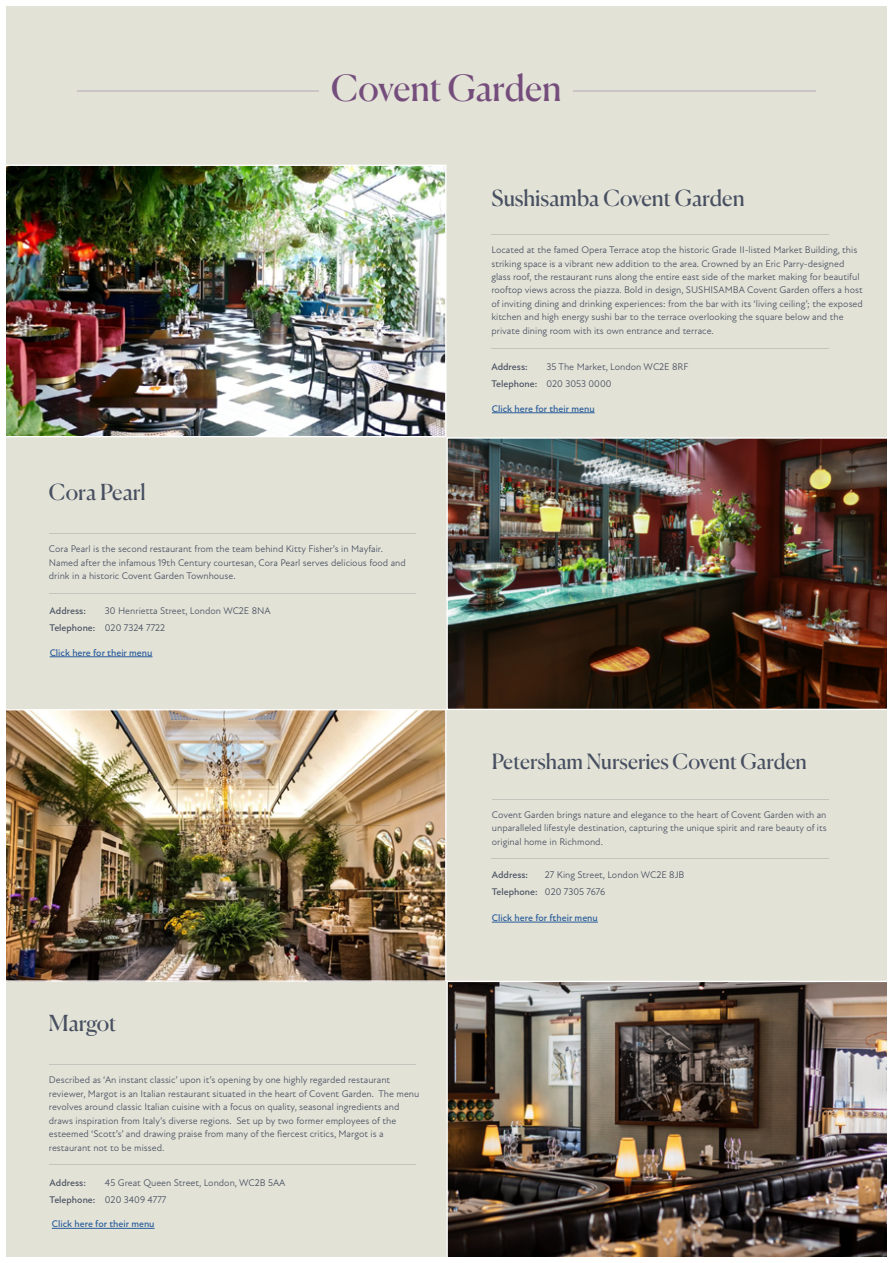
<style>
.page{position:relative;width:893px;height:1263px;background:#e2e2d6}
.page>*{position:absolute;margin:0;border:0;box-sizing:border-box;transform-origin:0 0}
.t1{font:36px "Canela";letter-spacing:-.005em;color:#754d7d}
.t2{font:22.05px "Canela";letter-spacing:-.005em;color:#474f61}
.t3{font:21px "Canela";color:#474f61}
.t4{font:9.75px/13.5px "New Atten";color:#474f61}
.t5{font:500 9.75px "New Atten";color:#275b9b}
.t6{font:500 9.75px/17.1px "New Atten";color:#474f61}
</style>
<div class="page">
<div style="left:0;top:0;width:893px;height:6px;background:#fff"></div>
<hr style="left:492px;top:412px;width:103px;height:1px;background:#275b9b">
<hr style="left:50px;top:656px;width:102px;height:1px;background:#275b9b">
<hr style="left:52px;top:1228px;width:103px;height:1px;background:#275b9b">
<hr style="left:492px;top:922px;width:106px;height:1px;background:#275b9b">
<hr style="left:491px;top:234px;width:338px;height:1px;background:#474f61">
<hr style="left:49px;top:533px;width:367px;height:1px;background:#474f61">
<hr style="left:49px;top:1064px;width:367px;height:1px;background:#474f61">
<hr style="left:49px;top:593px;width:367px;height:1px;background:#474f61">
<hr style="left:49px;top:1164px;width:367px;height:1px;background:#474f61">
<hr style="left:492px;top:799px;width:337px;height:1px;background:#474f61">
<hr style="left:491px;top:348px;width:338px;height:1px;background:#474f61">
<hr style="left:491px;top:857px;width:338px;height:1px;background:#474f61">
<img style="left:6px;top:167px;width:438px;height:268px">
<img style="left:6px;top:711px;width:438px;height:269px">
<hr style="left:50px;top:825px;width:340px;height:1px;background:#474f61">
<img style="left:448px;top:439px;width:439px;height:269px">
<img style="left:448px;top:983px;width:439px;height:274px">
<div style="left:0;top:0;width:6px;height:1262px;background:#fff"></div>
<div style="left:0;top:1257px;width:893px;height:6px;background:#fff"></div>
<div style="left:887px;top:0;width:6px;height:1262px;background:#fff"></div>
<hr style="left:78px;top:90px;width:241px;height:2px;background:#754d7d">
<hr style="left:573px;top:90px;width:242px;height:2px;background:#754d7d">
<h1 class="t1" style="left:331px;top:60px;width:232px">Covent Garden</h1>
<h2 class="t2" style="left:491px;top:181px;width:255px">Sushisamba Covent Garden</h2>
<p class="t4" style="left:491px;top:243px;width:373px">Located at the famed Opera Terrace atop the historic Grade II-listed Market Building, this striking space is a vibrant new addition to the area. Crowned by an Eric Parry-designed glass roof, the restaurant runs along the entire east side of the market making for beautiful rooftop views across the piazza. Bold in design, SUSHISAMBA Covent Garden offers a host of inviting dining and drinking experiences: from the bar with its ‘living ceiling’; the exposed kitchen and high energy sushi bar to the terrace overlooking the square below and the private dining room with its own entrance and terrace.</p>
<p class="t6" style="left:491px;top:358px;width:47px">Address:<br>Telephone:</p>
<p class="t4" style="left:546px;top:358px;width:143px;line-height:17.1px">35 The Market, London WC2E 8RF<br>020 3053 0000</p>
<h2 class="t2" style="left:49px;top:475px;width:99px">Cora Pearl</h2>
<p class="t4" style="left:49px;top:542px;width:359px">Cora Pearl is the second restaurant from the team behind Kitty Fisher’s in Mayfair.<br>Named after the infamous 19th Century courtesan, Cora Pearl serves delicious food and drink in a historic Covent Garden Townhouse.</p>
<p class="t6" style="left:50px;top:603px;width:47px">Address:<br>Telephone:</p>
<p class="t4" style="left:105px;top:602px;width:167px;line-height:17.1px">30 Henrietta Street, London WC2E 8NA<br>020 7324 7722</p>
<p class="t5" style="left:50px;top:647px;width:104px">Click here for their menu</p>
<h2 class="t2" style="left:49px;top:1006px;width:69px">Margot</h2>
<p class="t4" style="left:49px;top:1073px;width:372px">Described as ‘An instant classic’ upon it’s opening by one highly regarded restaurant reviewer, Margot is an Italian restaurant situated in the heart of Covent Garden. The menu revolves around classic Italian cuisine with a focus on quality, seasonal ingredients and draws inspiration from Italy’s diverse regions. Set up by two former employees of the esteemed ‘Scott’s’ and drawing praise from many of the fiercest critics, Margot is a restaurant not to be missed.</p>
<p class="t6" style="left:50px;top:1174px;width:47px">Address:<br>Telephone:</p>
<p class="t4" style="left:105px;top:1174px;width:182px;line-height:17.1px">45 Great Queen Street, London, WC2B 5AA<br>020 3409 4777</p>
<p class="t5" style="left:52px;top:1218px;width:104px">Click here for their menu</p>
<p class="t5" style="left:492px;top:403px;width:104px">Click here for their menu</p>
<h3 class="t3" style="left:492px;top:745px;width:317px">Petersham Nurseries Covent Garden</h3>
<p class="t4" style="left:492px;top:808px;width:336px;text-align:justify">Covent Garden brings nature and elegance to the heart of Covent Garden with an unparalleled lifestyle destination, capturing the unique spirit and rare beauty of its original home in Richmond.</p>
<p class="t6" style="left:492px;top:866px;width:47px">Address:<br>Telephone:</p>
<p class="t4" style="left:545px;top:866px;width:141px;line-height:17.1px">27 King Street, London WC2E 8JB<br>020 7305 7676</p>
<p class="t5" style="left:492px;top:912px;width:107px">Click here for ftheir menu</p>
</div>
